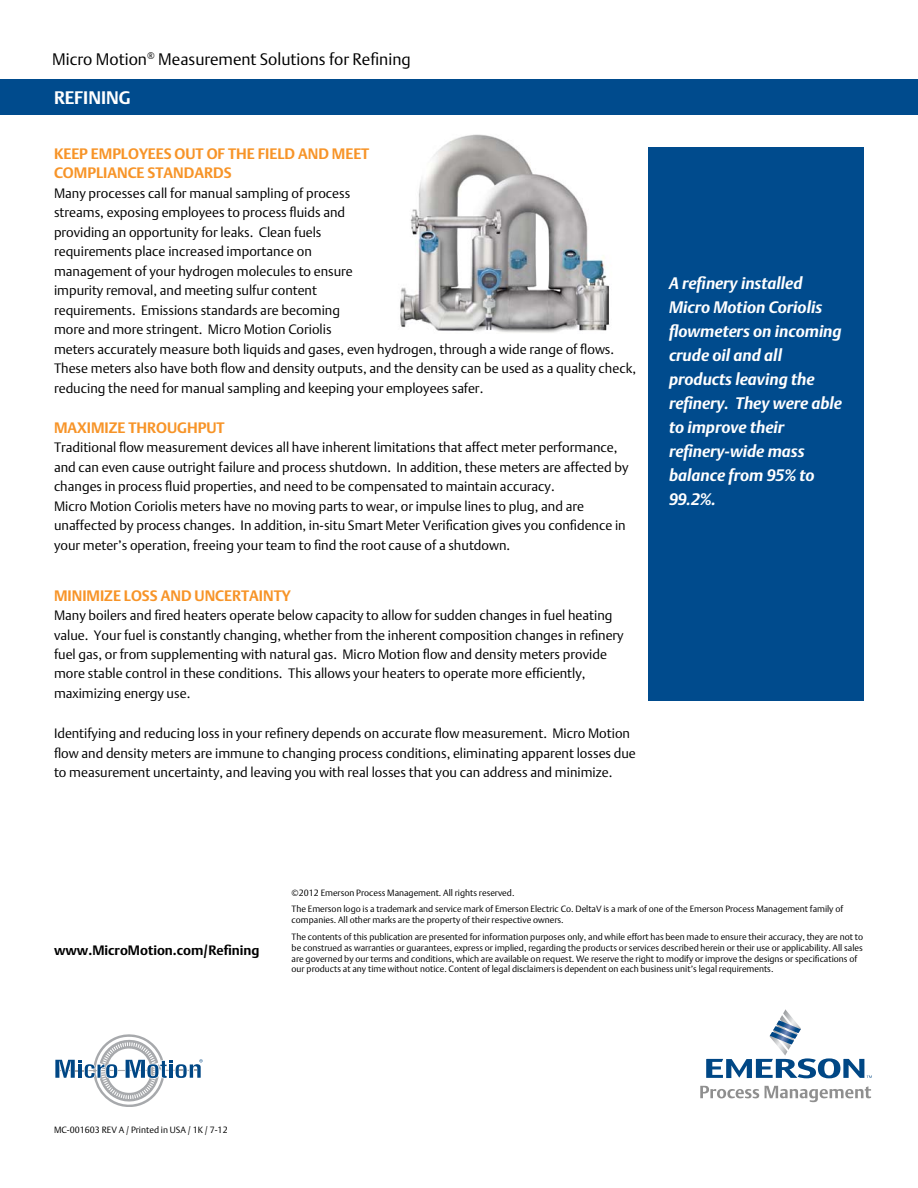
<style>
.page{position:relative;width:918px;height:1188px;background:#fff}
.page>*{position:absolute;margin:0;border:0;box-sizing:border-box;transform-origin:0 0}
.t1{font:700 18px "DTL Argo T";color:#fff}
.t2{font:italic 700 16.5px/24px "DTL Argo T";color:#fff}
.t3{font:16.5px "DTL Argo T Light";color:#000}
.t4{font:700 15px "DTL Argo T";letter-spacing:.16em;color:#f79428}
.t5{font:13.5px/19.5px "DTL Argo T Light";color:#000}
.t6{font:700 13.5px "DTL Argo T";color:#000}
.t7{font:9px/16.8px "DTL Argo T Light";color:#000}
</style>
<div class="page">
<svg style="left:706px;top:1009px;width:166px;height:69px"></svg>
<svg style="left:700px;top:1086px;width:59px;height:12px"></svg>
<svg style="left:765px;top:1086px;width:106px;height:16px"></svg>
<svg style="left:55px;top:1034px;width:148px;height:73px"></svg>
<div style="left:0;top:80px;width:918px;height:36px;background:#004b8d"></div>
<img style="left:400px;top:134px;width:210px;height:199px">
<div style="left:648px;top:147px;width:216px;height:554px;background:#004b8d"></div>
<p class="t3" style="left:52px;top:49px;width:360px">Micro Motion<sup>®</sup> Measurement Solutions for Refining</p>
<h1 class="t1" style="left:54px;top:87px;width:78px">REFINING</h1>
<p class="t4" style="left:54px;top:144px;width:19px">KEEP</p>
<p class="t4" style="left:91px;top:144px;width:11px">EMP</p>
<p class="t4" style="left:121px;top:144px;width:36px">LOYEES</p>
<p class="t4" style="left:175px;top:144px;width:64px">OUT OF THE</p>
<p class="t4" style="left:258px;top:144px;width:52px">FIELDAND</p>
<p class="t4" style="left:332px;top:144px;width:11px">MEET</p>
<p class="t4" style="left:54px;top:164px;width:104px">COMPLIANCESTANDARDS</p>
<p class="t5" style="left:54px;top:183px;width:584px">Many processes call for manual sampling of process<br>streams, exposing employees to process fluids and<br>providing an opportunity for leaks. Clean fuels<br>requirements place increased importance on<br>management of your hydrogen molecules to ensure<br>impurity removal, and meeting sulfur content<br>requirements. Emissions standards are becoming<br>more and more stringent. Micro Motion Coriolis<br>meters accurately measure both liquids and gases, even hydrogen, through a wide range of flows.<br>These meters also have both flow and density outputs, and the density can be used as a quality check, reducing the need for manual sampling and keeping your employees safer.</p>
<p class="t4" style="left:54px;top:419px;width:134px">MAXIMIZE THROUGHP</p>
<p class="t4" style="left:206px;top:419px;width:17px">UT</p>
<p class="t5" style="left:54px;top:438px;width:576px">Traditional flow measurement devices all have inherent limitations that affect meter performance, and can even cause outright failure and process shutdown. In addition, these meters are affected by changes in process fluid properties, and need to be compensated to maintain accuracy.<br>Micro Motion Coriolis meters have no moving parts to wear, or impulse lines to plug, and are unaffected by process changes. In addition, in-situ Smart Meter Verification gives you confidence in your meter’s operation, freeing your team to find the root cause of a shutdown.</p>
<p class="t4" style="left:54px;top:586px;width:10px">MINIMI</p>
<p class="t4" style="left:104px;top:586px;width:68px">ZE LOSS AND</p>
<p class="t4" style="left:195px;top:586px;width:39px">UNCERTAINT</p>
<p class="t4" style="left:282px;top:586px;width:9px">Y</p>
<p class="t5" style="left:54px;top:605px;width:571px">Many boilers and fired heaters operate below capacity to allow for sudden changes in fuel heating value. Your fuel is constantly changing, whether from the inherent composition changes in refinery fuel gas, or from supplementing with natural gas. Micro Motion flow and density meters provide more stable control in these conditions. This allows your heaters to operate more efficiently, maximizing energy use.</p>
<p class="t5" style="left:54px;top:724px;width:583px">Identifying and reducing loss in your refinery depends on accurate flow measurement. Micro Motion flow and density meters are immune to changing process conditions, eliminating apparent losses due to measurement uncertainty, and leaving you with real losses that you can address and minimize.</p>
<p class="t2" style="left:669px;top:271px;width:175px">A refinery installed<br>Micro Motion Coriolis flowmeters on incoming crude oil and all products leaving the refinery. They were able to improve their refinery-wide mass balance from 95% to<br>99.2%.</p>
<p class="t6" style="left:54px;top:943px;width:207px">WWW.MICROMOTION.COM/REFINING</p>
<p class="t7" style="left:292px;top:884px;width:553px">©2012 Emerson Process Management. All rights reserved.<br>The Emerson logo is a trademark and service mark of Emerson Electric Co. DeltaV is a mark of one of the -Emerson Process Management family of</p>
<p class="t7" style="left:292px;top:911px;width:573px">companies. All other marks are the property of their -respective owners.<br>The contents of this publication are presented for information purposes only, and while effort has been made to ensure their accuracy, they are not to</p>
<p class="t7" style="left:292px;top:942px;width:573px;line-height:10.8px">be construed as warranties or guarantees, express or implied, regarding the products or services described herein or their use or applicability. All sales are governed by our terms and conditions, which are available on request. We reserve the right to modify or improve the designs or specifications of our products at any time without notice. Content of legal disclaimers is dependent on each business unit’s legal requirements.</p>
<p class="t7" style="left:54px;top:1122px;width:175px">MC-001603 REV A / Printed in USA / 1K / 7-12</p>
</div>
